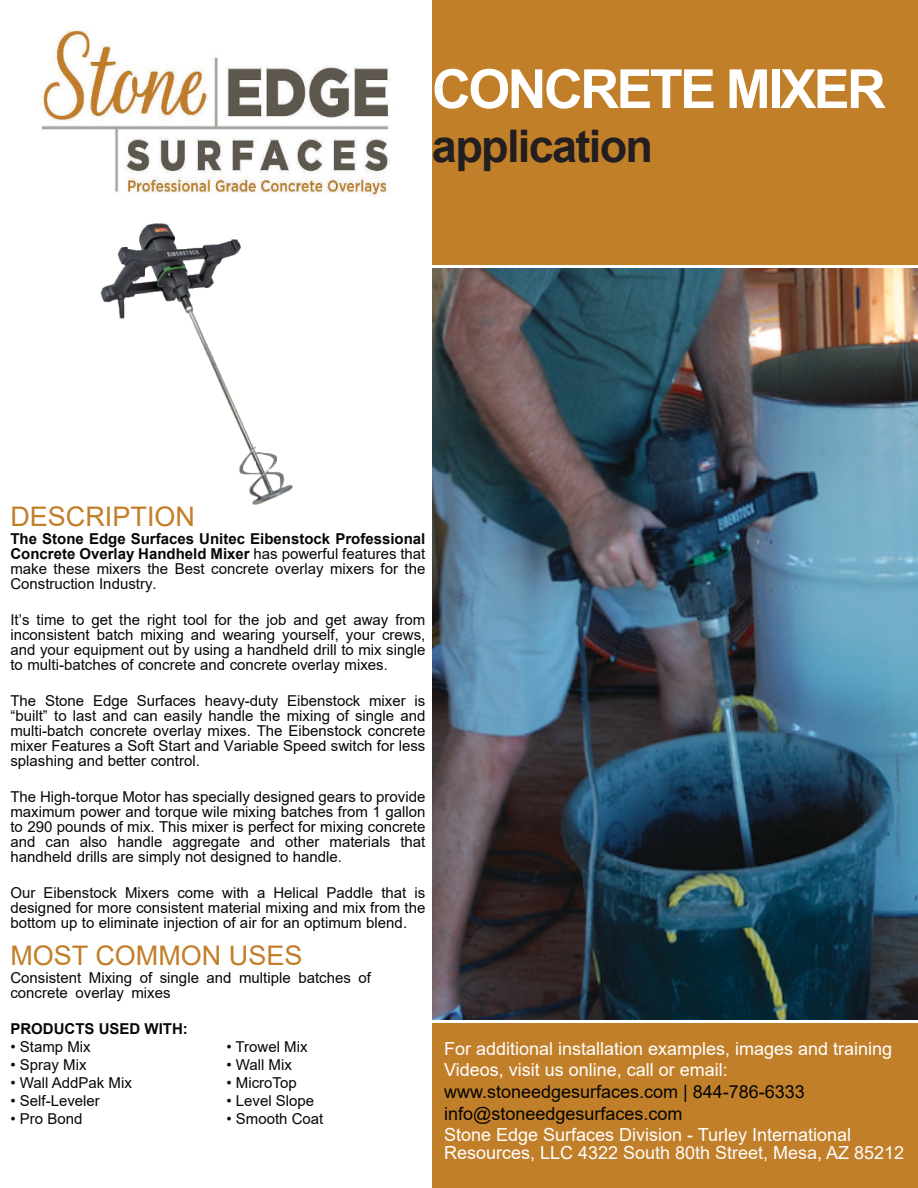
<style>
.page{position:relative;width:918px;height:1188px;background:#fff}
.page>*{position:absolute;margin:0;border:0;box-sizing:border-box;transform-origin:0 0}
.t1{font:700 54px "Arial";letter-spacing:-.05em;color:#fff}
.t2{font:700 45px "Arial";letter-spacing:-.035em;color:#231f20}
.t3{font:27px "Arial";color:#c27e29}
.t4{font:18px/21.6px "Arial";color:#fff}
.t5{font:18px/21.6px "Arial";color:#040503}
.t6{font:15px/15px "Arial";color:#080704;text-align:justify}
.t7{font:700 15px "Arial";color:#080704}
.s1{font-weight:700}
.s2{color:#fcfcfa}
</style>
<div class="page">
<div style="left:432px;top:0;width:486px;height:265px;background:#c17f2a"></div>
<div style="left:432px;top:1023px;width:486px;height:165px;background:#c17f2a"></div>
<img style="left:41px;top:30px;width:349px;height:166px">
<img style="left:100px;top:223px;width:359px;height:282px">
<img style="left:432px;top:269px;width:486px;height:750px">
<h1 class="t1" style="left:432px;top:69px;width:455px">CONCRETE MIXER</h1>
<h2 class="t2" style="left:432px;top:129px;width:223px">application</h2>
<h3 class="t3" style="left:10px;top:506px;width:186px">DESCRIPTION</h3>
<p class="t6" style="left:10px;top:532px;width:416px"><span class="s1">The Stone Edge Surfaces Unitec Eibenstock Professional Concrete Overlay Handheld Mixer</span> has powerful features that make these mixers the Best concrete overlay mixers for the Construction Industry.</p>
<p class="t6" style="left:10px;top:613px;width:416px">It’s time to get the right tool for the job and get away from inconsistent batch mixing and wearing yourself, your crews, and your equipment out by using a handheld drill to mix single to multi-batches of concrete and concrete overlay mixes.</p>
<p class="t6" style="left:10px;top:694px;width:416px">The Stone Edge Surfaces heavy-duty Eibenstock mixer is “built” to last and can easily handle the mixing of single and multi-batch concrete overlay mixes. The Eibenstock concrete mixer Features a Soft Start and Variable Speed switch for less splashing and better control.</p>
<p class="t6" style="left:10px;top:790px;width:416px">The High-torque Motor has specially designed gears to provide maximum power and torque wile mixing batches from 1 gallon to 290 pounds of mix. This mixer is perfect for mixing concrete and can also handle aggregate and other materials that handheld drills are simply not designed to handle.</p>
<p class="t6" style="left:10px;top:886px;width:416px">Our Eibenstock Mixers come with a Helical Paddle that is designed for more consistent material mixing and mix from the bottom up to eliminate injection of air for an optimum blend.</p>
<h3 class="t3" style="left:10px;top:945px;width:293px">MOST COMMON USES</h3>
<p class="t6" style="left:10px;top:971px;width:362px">Consistent Mixing of single and multiple batches of concrete overlay mixes</p>
<p class="t7" style="left:10px;top:1023px;width:179px">PRODUCTS USED WITH:</p>
<p class="t6" style="left:10px;top:1040px;width:82px">• Stamp Mix</p>
<p class="t6" style="left:226px;top:1040px;width:83px">• Trowel Mix</p>
<p class="t6" style="left:10px;top:1058px;width:78px">• Spray Mix</p>
<p class="t6" style="left:226px;top:1058px;width:67px">• Wall Mix</p>
<p class="t6" style="left:10px;top:1076px;width:123px">• Wall AddPak Mix</p>
<p class="t6" style="left:226px;top:1076px;width:72px">• MicroTop</p>
<p class="t6" style="left:10px;top:1094px;width:91px">• Self-Leveler</p>
<p class="t6" style="left:226px;top:1094px;width:89px">• Level Slope</p>
<p class="t6" style="left:10px;top:1112px;width:73px">• Pro Bond</p>
<p class="t6" style="left:226px;top:1112px;width:98px">• Smooth Coat</p>
<p class="t4" style="left:444px;top:1039px;width:450px">For additional installation examples, images and training<br>Videos, visit us online, call or email:</p>
<p class="t5" style="left:444px;top:1082px;width:362px">www.stoneedgesurfaces.com | 844-786-6333 info@stoneedgesurfaces.com</p>
<p class="t4" style="left:444px;top:1127px;width:462px;line-height:18px">Stone Edge Surfaces Division - Turley International<br>Resources, LLC <span class="s2">4322 South 80th Street, Mesa, AZ 85212</span></p>
</div>
